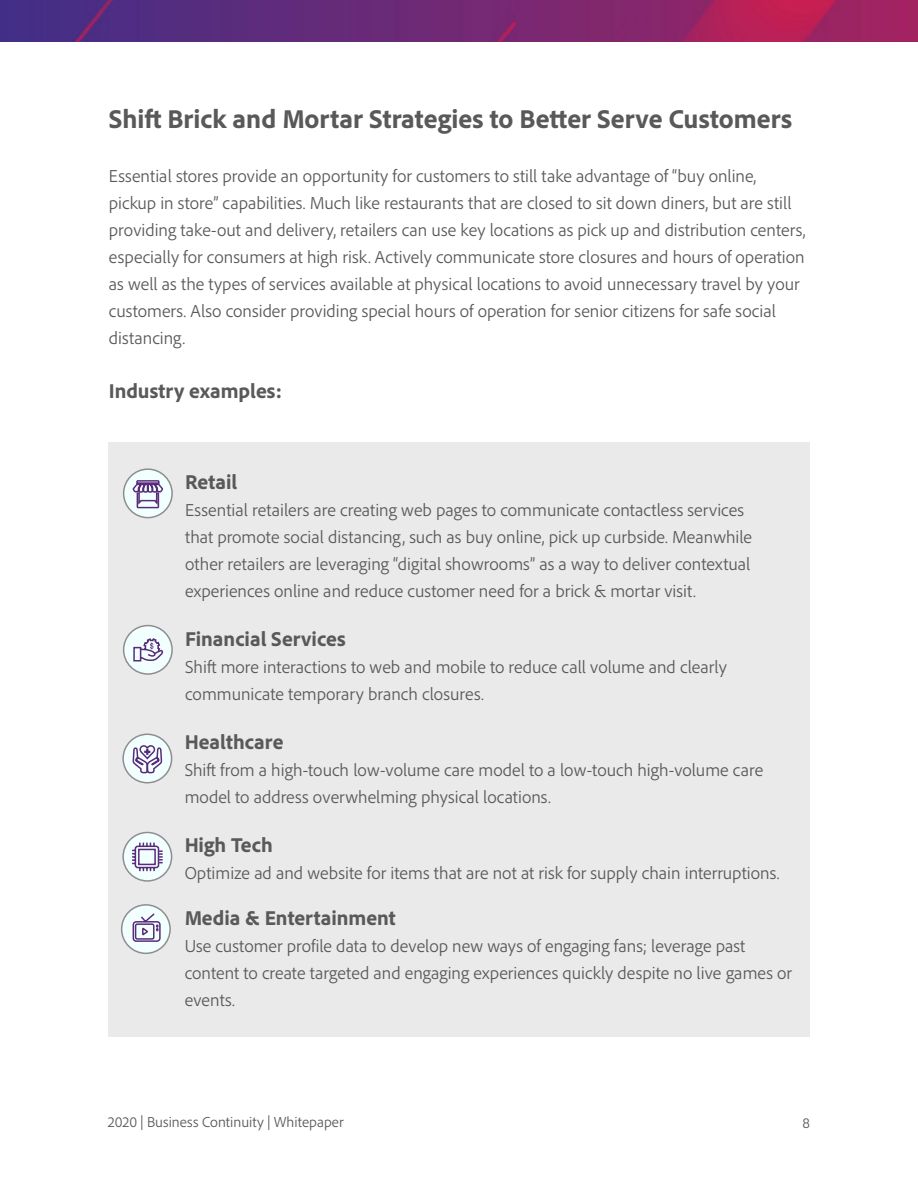
<style>
.page{position:relative;width:918px;height:1188px;background:#fff}
.page>*{position:absolute;margin:0;border:0;box-sizing:border-box;transform-origin:0 0}
.t1{font:800 27px "Adobe Clean";color:#595959}
.t2{font:800 21px "Adobe Clean";color:#595959}
.t3{font:300 18px/27px "Adobe Clean";color:#595959}
.t4{font:300 15px "Adobe Clean";color:#595959}
</style>
<div class="page">
<img style="left:0;top:0;width:918px;height:42px">
<div style="left:108px;top:442px;width:702px;height:594px;background:#eaeaea"></div>
<div style="left:124px;top:469px;width:48px;height:49px;background:#f2ffff;border-radius:50%"></div>
<div style="left:123px;top:468px;width:50px;height:50px;border:2px solid #8e8e8e;border-radius:50%"></div>
<div style="left:124px;top:626px;width:48px;height:48px;background:#f2ffff;border-radius:50%"></div>
<div style="left:123px;top:625px;width:50px;height:50px;border:2px solid #8e8e8e;border-radius:50%"></div>
<svg style="left:132px;top:480px;width:32px;height:29px"></svg>
<svg style="left:133px;top:638px;width:31px;height:24px"></svg>
<div style="left:123px;top:734px;width:49px;height:49px;background:#f2ffff;border-radius:50%"></div>
<div style="left:122px;top:734px;width:50px;height:49px;border:2px solid #8e8e8e;border-radius:50%"></div>
<svg style="left:132px;top:745px;width:31px;height:29px"></svg>
<svg style="left:123px;top:832px;width:49px;height:49px"></svg>
<div style="left:122px;top:832px;width:50px;height:50px;border:2px solid #8e8e8e;border-radius:50%"></div>
<div style="left:122px;top:905px;width:48px;height:48px;background:#f2ffff;border-radius:50%"></div>
<div style="left:121px;top:904px;width:50px;height:50px;border:2px solid #8e8e8e;border-radius:50%"></div>
<svg style="left:132px;top:913px;width:29px;height:29px"></svg>
<svg style="left:131px;top:841px;width:33px;height:32px"></svg>
<h1 class="t1" style="left:109px;top:101px;width:685px">Shift Brick and Mortar Strategies to Better Serve Customers</h1>
<p class="t3" style="left:109px;top:162px;width:698px">Essential stores provide an opportunity for customers to still take advantage of “buy online, pickup in store” capabilities. Much like restaurants that are closed to sit down diners, but are still providing take-out and delivery, retailers can use key locations as pick up and distribution centers, especially for consumers at high risk. Actively communicate store closures and hours of operation as well as the types of services available at physical locations to avoid unnecessary travel by your customers. Also consider providing special hours of operation for senior citizens for safe social distancing.</p>
<p class="t2" style="left:109px;top:377px;width:175px">Industry examples:</p>
<p class="t2" style="left:185px;top:468px;width:54px">Retail</p>
<p class="t3" style="left:185px;top:496px;width:568px">Essential retailers are creating web pages to communicate contactless services that promote social distancing, such as buy online, pick up curbside. Meanwhile other retailers are leveraging “digital showrooms” as a way to deliver contextual experiences online and reduce customer need for a brick &amp; mortar visit.</p>
<p class="t2" style="left:185px;top:625px;width:162px">Financial Services</p>
<p class="t3" style="left:185px;top:653px;width:543px">Shift more interactions to web and mobile to reduce call volume and clearly communicate temporary branch closures.</p>
<p class="t2" style="left:185px;top:728px;width:100px">Healthcare</p>
<p class="t3" style="left:185px;top:756px;width:580px">Shift from a high-touch low-volume care model to a low-touch high-volume care model to address overwhelming physical locations.</p>
<p class="t2" style="left:185px;top:831px;width:90px">High Tech</p>
<p class="t3" style="left:185px;top:859px;width:596px">Optimize ad and website for items that are not at risk for supply chain interruptions.</p>
<p class="t2" style="left:185px;top:904px;width:213px">Media &amp; Entertainment</p>
<p class="t3" style="left:185px;top:932px;width:609px">Use customer profile data to develop new ways of engaging fans; leverage past content to create targeted and engaging experiences quickly despite no live games or events.</p>
<p class="t4" style="left:108px;top:1112px;width:237px">2020 | Business Continuity | Whitepaper</p>
<p class="t4" style="left:803px;top:1114px;width:9px">8</p>
</div>
